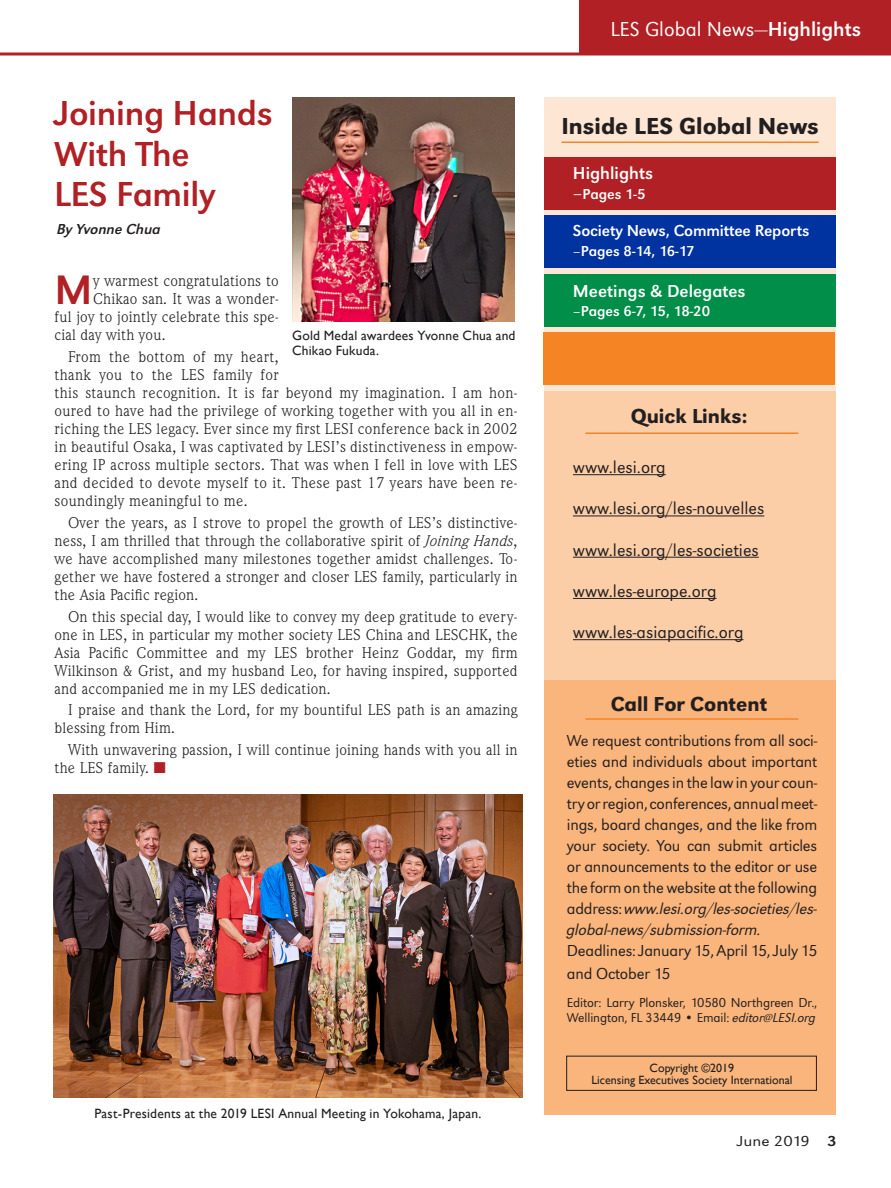
<style>
.page{position:relative;width:891px;height:1188px;background:#fff}
.page>*{position:absolute;margin:0;border:0;box-sizing:border-box;transform-origin:0 0}
.Drop_Cap{font:42.75px "URW Grotesk T";color:#b02024}
.Body_text{font:36px/40.5px "URW Grotesk T";letter-spacing:-.01em;color:#b02024}
.t1{font:500 24px "URW Grotesk T";color:#231f20}
.Headline{font:500 21px "URW Grotesk T";color:#231f20}
.t2{font:21px "URW Grotesk T Ligh";color:#fff}
.t3{font:18px "URW Grotesk T Ligh";color:#231f20}
.t4{font:18px "URW Grotesk T";color:#fff}
.t5{font:16.5px/21px "URW Grotesk T Ligh";letter-spacing:-.01em;color:#231f20;text-align:justify}
.t6{font:16.5px "URW Grotesk T";letter-spacing:-.01em;color:#fff}
.Drop_Cap-2{font:15.75px/18px "Weidemann IT Cby BT";letter-spacing:.02em;color:#231f20}
.t7{font:15px "URW Grotesk T";color:#fff}
.t8{font:15px "URW Grotesk T Regu Obli";color:#231f20}
.t9{font:15px "URW Grotesk T Ligh";color:#231f20;scale:1.16 1}
.Drop_Cap-3{font:13.5px/15px "Gill Sans";letter-spacing:.015em;color:#231f20}
.t10{font:13.5px/15px "URW Grotesk T Ligh";letter-spacing:-.01em;color:#231f20}
.t11{font:12px "Gill Sans";color:#231f20}
.s1{font-style:italic}
.s2{color:#b02024}
.s3{font-family:"URW Grotesk T"}
.s4{font-size:18px}
.s5{font-family:"URW Grotesk T Ligh Obli"}
</style>
<div class="page">
<hr style="left:0;top:52px;width:891px;height:3px;background:#b02024">
<div style="left:579px;top:0;width:312px;height:54px;background:#b02024"></div>
<div style="left:544px;top:97px;width:291px;height:361px;background:#fde6d3"></div>
<div style="left:544px;top:391px;width:291px;height:319px;background:#fbcea8"></div>
<div style="left:544px;top:680px;width:291px;height:435px;background:#f9b57c"></div>
<div style="left:544px;top:158px;width:291px;height:52px;background:#b02024"></div>
<hr style="left:573px;top:474px;width:93px;height:1px;background:#231f20">
<hr style="left:573px;top:516px;width:191px;height:1px;background:#231f20">
<hr style="left:573px;top:557px;width:186px;height:1px;background:#231f20">
<hr style="left:573px;top:598px;width:144px;height:1px;background:#231f20">
<hr style="left:573px;top:639px;width:171px;height:1px;background:#231f20">
<hr style="left:561px;top:142px;width:258px;height:1px;background:#f58425">
<hr style="left:585px;top:432px;width:213px;height:2px;background:#f58425">
<hr style="left:585px;top:718px;width:213px;height:2px;background:#f58425">
<div style="left:544px;top:216px;width:291px;height:52px;background:#0032a0"></div>
<div style="left:544px;top:274px;width:291px;height:53px;background:#008e49"></div>
<div style="left:566px;top:1056px;width:251px;height:35px;border:1px solid #231f20"></div>
<div style="left:543px;top:332px;width:292px;height:52px;background:#f58425"></div>
<img style="left:53px;top:794px;width:470px;height:303px">
<img style="left:292px;top:97px;width:223px;height:225px">
<p class="Body_text" style="left:54px;top:93px;width:220px">Joining Hands<br>With The</p>
<p class="Body_text" style="left:54px;top:174px;width:163px">LES Family</p>
<p class="t8" style="left:57px;top:220px;width:106px">By Yvonne Chua</p>
<p class="Drop_Cap" style="left:55px;top:266px;width:40px">M</p>
<p class="Drop_Cap-2" style="left:93px;top:272px;width:187px">y warmest congratulations to</p>
<p class="Drop_Cap-2" style="left:93px;top:290px;width:187px">Chikao san. It was a wonder-</p>
<p class="Drop_Cap-2" style="left:55px;top:308px;width:226px">ful joy to jointly celebrate this spe-</p>
<p class="Drop_Cap-2" style="left:55px;top:326px;width:113px">cial day with you.</p>
<p class="Drop_Cap-2" style="left:55px;top:347px;width:465px;text-indent:14px">From the bottom of my heart,<br>thank you to the LES family for<br>this staunch recognition. It is far beyond my imagination. I am hon&shy;oured to have had the privilege of working together with you all in en&shy;riching the LES legacy. Ever since my first LESI conference back in 2002 in beautiful Osaka, I was captivated by LESI’s distinctiveness in empow&shy;ering IP across multiple sectors. That was when I fell in love with LES and decided to devote myself to it. These past 17 years have been re&shy;soundingly meaningful to me.</p>
<p class="Drop_Cap-2" style="left:55px;top:513px;width:465px;text-align:justify;text-indent:14px">Over the years, as I strove to propel the growth of LES’s distinctive&shy;ness, I am thrilled that through the collaborative spirit of <span class="s1">Joining Hands</span>, we have accomplished many milestones together amidst challenges. To&shy;gether we have fostered a stronger and closer LES family, particularly in the Asia Pacific region.</p>
<p class="Drop_Cap-2" style="left:55px;top:607px;width:465px;text-align:justify;text-indent:14px">On this special day, I would like to convey my deep gratitude to every&shy;one in LES, in particular my mother society LES China and LESCHK, the Asia Pacific Committee and my LES brother Heinz Goddar, my firm Wilkinson &amp; Grist, and my husband Leo, for having inspired, supported and accompanied me in my LES dedication.</p>
<p class="Drop_Cap-2" style="left:55px;top:701px;width:465px;text-indent:14px">I praise and thank the Lord, for my bountiful LES path is an amazing blessing from Him.</p>
<p class="Drop_Cap-2" style="left:55px;top:741px;width:465px;text-indent:14px">With unwavering passion, I will continue joining hands with you all in the LES family. <span class="s2">■</span></p>
<p class="Drop_Cap-3" style="left:292px;top:328px;width:225px">Gold Medal awardees Yvonne Chua and<br>Chikao Fukuda.</p>
<p class="Drop_Cap-3" style="left:94px;top:1106px;width:388px">Past-Presidents at the 2019 LESI Annual Meeting in Yokohama, Japan.</p>
<p class="t2" style="left:610px;top:17px;width:252px">LES Global News—<span class="s3">Highlights</span></p>
<p class="t1" style="left:561px;top:113px;width:259px">Inside LES Global News</p>
<p class="t4" style="left:573px;top:163px;width:82px">Highlights</p>
<p class="t7" style="left:573px;top:185px;width:74px"><span class="s4">–</span>Pages 1-5</p>
<p class="t6" style="left:573px;top:221px;width:238px">Society News, Committee Reports</p>
<p class="t7" style="left:573px;top:242px;width:123px">–Pages 8-14, 16-17</p>
<p class="t4" style="left:573px;top:281px;width:174px">Meetings &amp; Delegates</p>
<p class="t7" style="left:573px;top:303px;width:139px">–Pages 6-7, 15, 18-20</p>
<p class="Headline" style="left:631px;top:404px;width:118px">Quick Links:</p>
<p class="t3" style="left:573px;top:457px;width:94px">www.lesi.org</p>
<p class="t3" style="left:573px;top:498px;width:193px">www.lesi.org/les-nouvelles</p>
<p class="t3" style="left:573px;top:539px;width:187px">www.lesi.org/les-societies</p>
<p class="t3" style="left:573px;top:581px;width:145px">www.les-europe.org</p>
<p class="t3" style="left:573px;top:622px;width:172px">www.les-asiapacific.org</p>
<p class="Headline" style="left:611px;top:691px;width:158px">Call For Content</p>
<p class="t5" style="left:567px;top:730px;width:252px">We request contributions from all soci&shy;eties and individuals about important events, changes in the law in your coun&shy;try or region, conferences, annual meet&shy;ings, board changes, and the like from your society. You can submit articles or announcements to the editor or use the form on the website at the following address: <span class="s5">www.lesi.org/les-societies/les&shy;global-news/submission-form.</span></p>
<p class="t5" style="left:567px;top:940px;width:252px;line-height:22.5px">Deadlines: January 15, April 15, July 15 and October 15</p>
<p class="t10" style="left:567px;top:995px;width:252px">Editor: Larry Plonsker, 10580 Northgreen Dr.,<br>Wellington, FL 33449 • Email: <span class="s5">editor@LESI.org</span></p>
<p class="t11" style="left:650px;top:1060px;width:86px">Copyright ©2019</p>
<p class="t11" style="left:591px;top:1072px;width:203px">Licensing Executives Society International</p>
<p class="t9" style="left:737px;top:1132px;width:87px">June 2019 <span class="s3">3</span></p>
</div>
